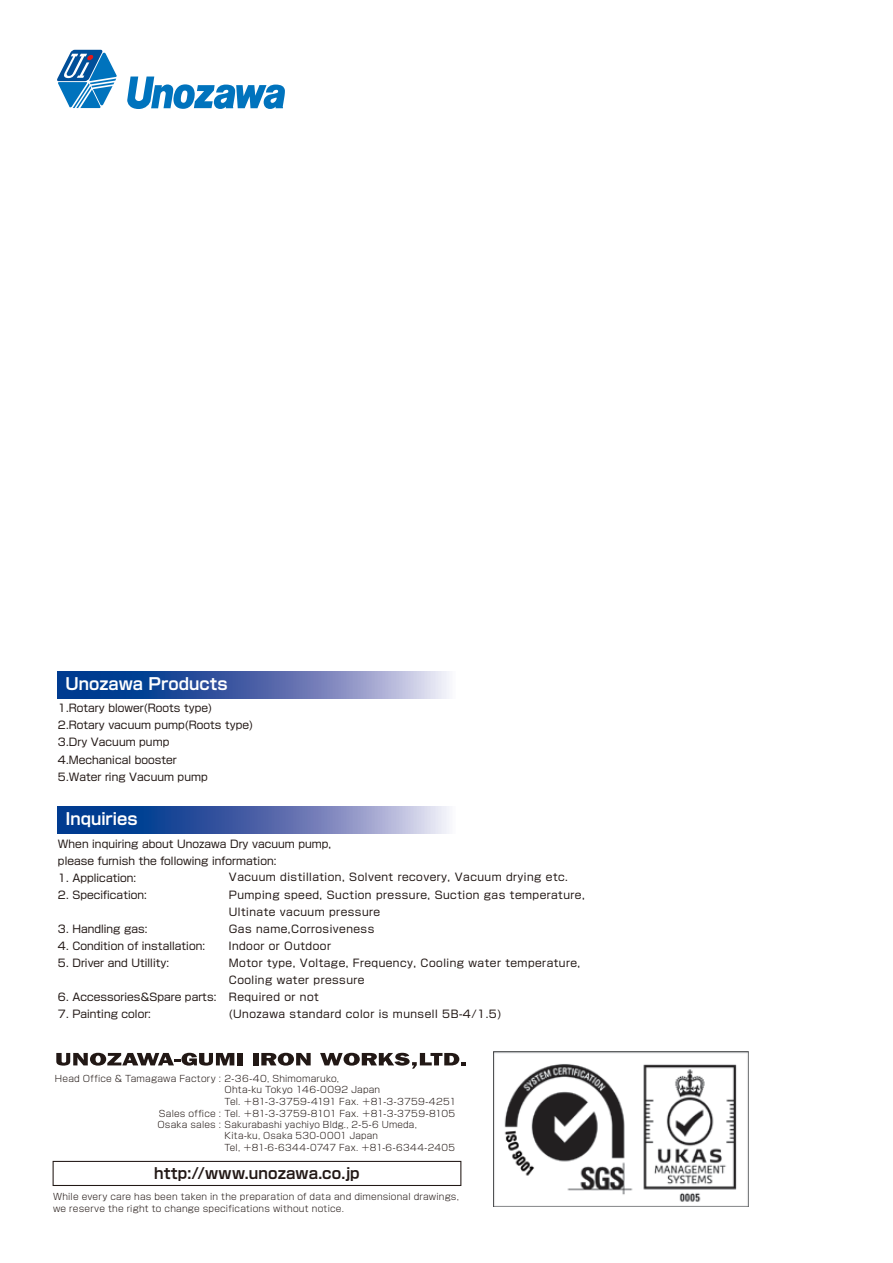
<style>
.page{position:relative;width:893px;height:1263px;background:#fff}
.page>*{position:absolute;margin:0;border:0;box-sizing:border-box;transform-origin:0 0}
.t1{font:700 16.35px "Shin Go De";letter-spacing:.005em;color:#fff}
.t2{font:700 15px "Shin Go De";letter-spacing:.01em;color:#221815}
.t3{font:10.65px/17px "Shin Go";color:#221815}
.t4{font:10.65px/17px "Shin Go";letter-spacing:.04em;color:#221815}
.t5{font:300 9px/11.7px "Shin Go";letter-spacing:.02em;color:#221815}
</style>
<div class="page">
<svg style="left:58px;top:671px;width:391px;height:27px;background:#5671b0"></svg>
<svg style="left:58px;top:806px;width:391px;height:27px;background:#5671b0"></svg>
<svg style="left:127px;top:77px;width:158px;height:32px"></svg>
<svg style="left:57px;top:50px;width:60px;height:58px"></svg>
<div style="left:53px;top:1161px;width:408px;height:25px;border:1px solid #221815"></div>
<svg style="left:56px;top:1053px;width:178px;height:12px"></svg>
<div style="left:237px;top:1053px;width:6px;height:12px;background:#221815"></div>
<div style="left:253px;top:1053px;width:6px;height:12px;background:#221815"></div>
<svg style="left:261px;top:1053px;width:50px;height:12px"></svg>
<svg style="left:320px;top:1053px;width:146px;height:16px"></svg>
<img style="left:493px;top:1051px;width:255px;height:156px">
<h1 class="t1" style="left:65px;top:672px;width:164px">Unozawa Products</h1>
<p class="t3" style="left:58px;top:699px;width:197px">1.Rotary blower(Roots type)<br>2.Rotary vacuum pump(Roots type)<br>3.Dry Vacuum pump<br>4.Mechanical booster<br>5.Water ring Vacuum pump</p>
<h1 class="t1" style="left:65px;top:807px;width:74px">Inquiries</h1>
<p class="t3" style="left:58px;top:834px;width:275px">When inquiring about Unozawa Dry vacuum pump, please furnish the following information:</p>
<p class="t3" style="left:58px;top:868px;width:80px">1. Application:</p>
<p class="t3" style="left:58px;top:885px;width:90px">2. Specification:</p>
<p class="t3" style="left:58px;top:919px;width:91px">3. Handling gas:</p>
<p class="t3" style="left:58px;top:936px;width:149px">4. Condition of installation:</p>
<p class="t3" style="left:58px;top:953px;width:113px">5. Driver and Utillity:</p>
<p class="t3" style="left:58px;top:987px;width:160px">6. Accessories&amp;Spare parts:</p>
<p class="t3" style="left:58px;top:1004px;width:95px">7. Painting color:</p>
<p class="t4" style="left:229px;top:868px;width:341px">Vacuum distillation, Solvent recovery, Vacuum drying etc.</p>
<p class="t4" style="left:229px;top:885px;width:357px">Pumping speed, Suction pressure, Suction gas temperature,<br>Ultinate vacuum pressure</p>
<p class="t4" style="left:229px;top:919px;width:353px">Gas name,Corrosiveness<br>Indoor or Outdoor<br>Motor type, Voltage, Frequency, Cooling water temperature,<br>Cooling water pressure<br>Required or not<br>(Unozawa standard color is munsell 5B-4/1.5)</p>
<p class="t5" style="left:55px;top:1072px;width:286px">Head Office &amp; Tamagawa Factory : 2-36-40, Shimomaruko,</p>
<p class="t5" style="left:159px;top:1107px;width:298px">Sales office : Tel. ＋81-3-3759-8101 Fax. ＋81-3-3759-8105</p>
<p class="t5" style="left:225px;top:1084px;width:233px">Ohta-ku Tokyo 146-0092 Japan<br>Tel. ＋81-3-3759-4191 Fax. ＋81-3-3759-4251</p>
<p class="t5" style="left:225px;top:1118px;width:232px;text-indent:-67px">Osaka sales : Sakurabashi yachiyo Bldg., 2-5-6 Umeda,<br>Kita-ku, Osaka 530-0001 Japan<br>Tel, ＋81-6-6344-0747 Fax. ＋81-6-6344-2405</p>
<h2 class="t2" style="left:154px;top:1163px;width:207px">http://www.unozawa.co.jp</h2>
<p class="t5" style="left:53px;top:1190px;width:407px">While every care has been taken in the preparation of data and dimensional drawings, we reserve the right to change specifications without notice.</p>
</div>
